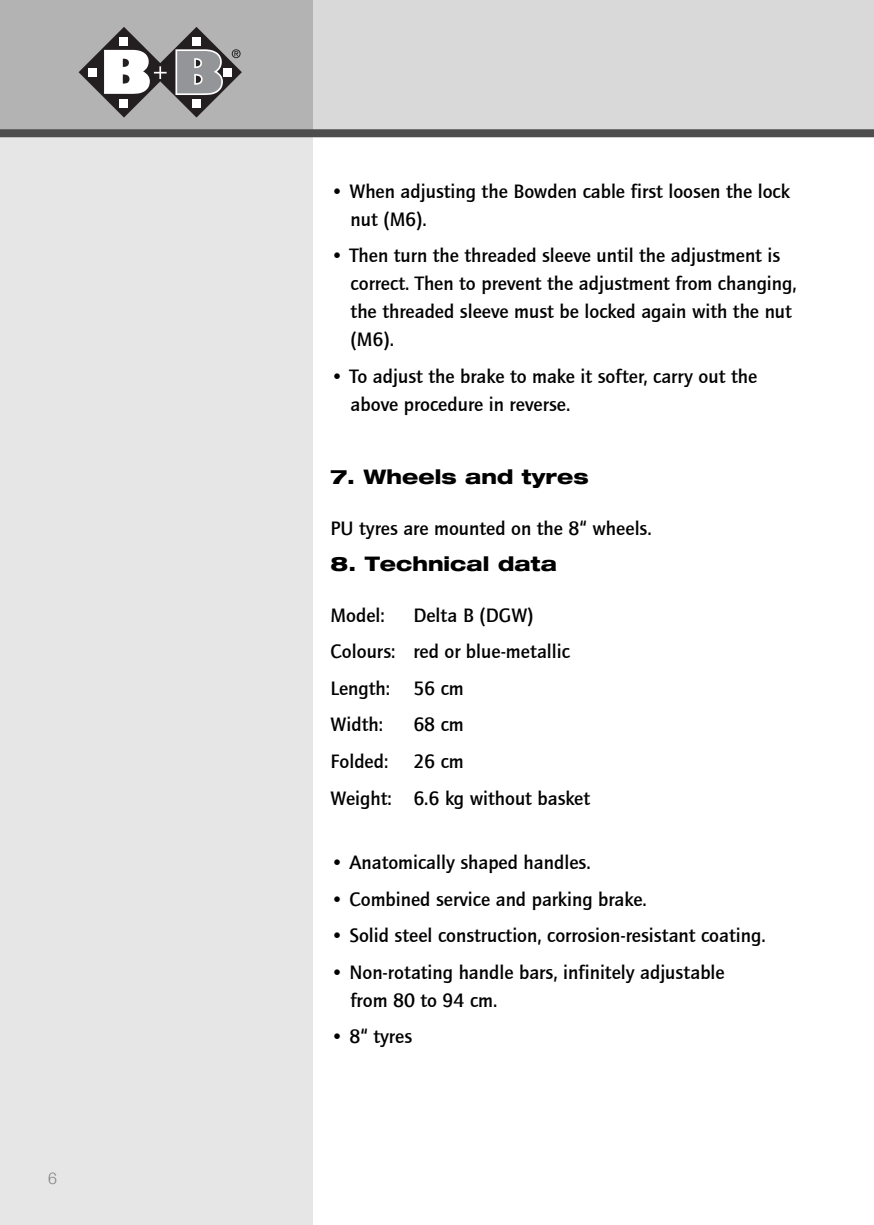
<style>
.page{position:relative;width:874px;height:1225px;background:#fff}
.page>*{position:absolute;margin:0;border:0;box-sizing:border-box;transform-origin:0 0}
.t1{font:500 20px/28px "Quay Sans";color:#000}
.t2{font:800 expanded 20px "Helvetica Neue";color:#000}
.t3{font:300 16px "Helvetica";color:#808080}
</style>
<div class="page">
<div style="left:0;top:133px;width:312px;height:1092px;background:#e6e6e6"></div>
<div style="left:312px;top:0;width:561px;height:133px;background:#d9d9d9"></div>
<div style="left:0;top:0;width:312px;height:133px;background:#b3b3b3"></div>
<div style="left:0;top:129px;width:873px;height:8px;background:#4d4d4d"></div>
<svg style="left:79px;top:27px;width:163px;height:91px"></svg>
<p class="t3" style="left:48px;top:1171px;width:10px">6</p>
<p class="t1" style="left:350px;top:179px;width:440px;text-indent:-20px">• When adjusting the Bowden cable first loosen the lock nut (M6).</p>
<p class="t1" style="left:350px;top:243px;width:447px;text-indent:-20px">• Then turn the threaded sleeve until the adjustment is correct. Then to prevent the adjustment from changing, the threaded sleeve must be locked again with the nut (M6).</p>
<p class="t1" style="left:350px;top:364px;width:408px;text-indent:-20px">• To adjust the brake to make it softer, carry out the above procedure in reverse.</p>
<p class="t2" style="left:330px;top:469px;width:259px">7. Wheels and tyres</p>
<p class="t1" style="left:330px;top:516px;width:322px">PU tyres are mounted on the 8“ wheels.</p>
<p class="t2" style="left:330px;top:556px;width:228px">8. Technical data</p>
<p class="t1" style="left:330px;top:603px;width:56px">Model:</p>
<p class="t1" style="left:330px;top:599px;width:241px;line-height:36.6px;text-indent:83px">Delta B (DGW)<br>Colours: red or blue-metallic<br>Length: 56 cm<br>Width:</p>
<p class="t1" style="left:330px;top:708px;width:261px;line-height:36.6px;text-indent:83px">68 cm<br>Folded: 26 cm<br>Weight: 6.6 kg without basket</p>
<p class="t1" style="left:330px;top:850px;width:261px">• Anatomically shaped handles.</p>
<p class="t1" style="left:330px;top:886px;width:317px">• Combined service and parking brake.</p>
<p class="t1" style="left:330px;top:923px;width:436px">• Solid steel construction, corrosion-resistant coating.</p>
<p class="t1" style="left:350px;top:959px;width:375px;text-indent:-20px">• Non-rotating handle bars, infinitely adjustable from 80 to 94 cm.</p>
<p class="t1" style="left:330px;top:1024px;width:83px">• 8“ tyres</p>
</div>
